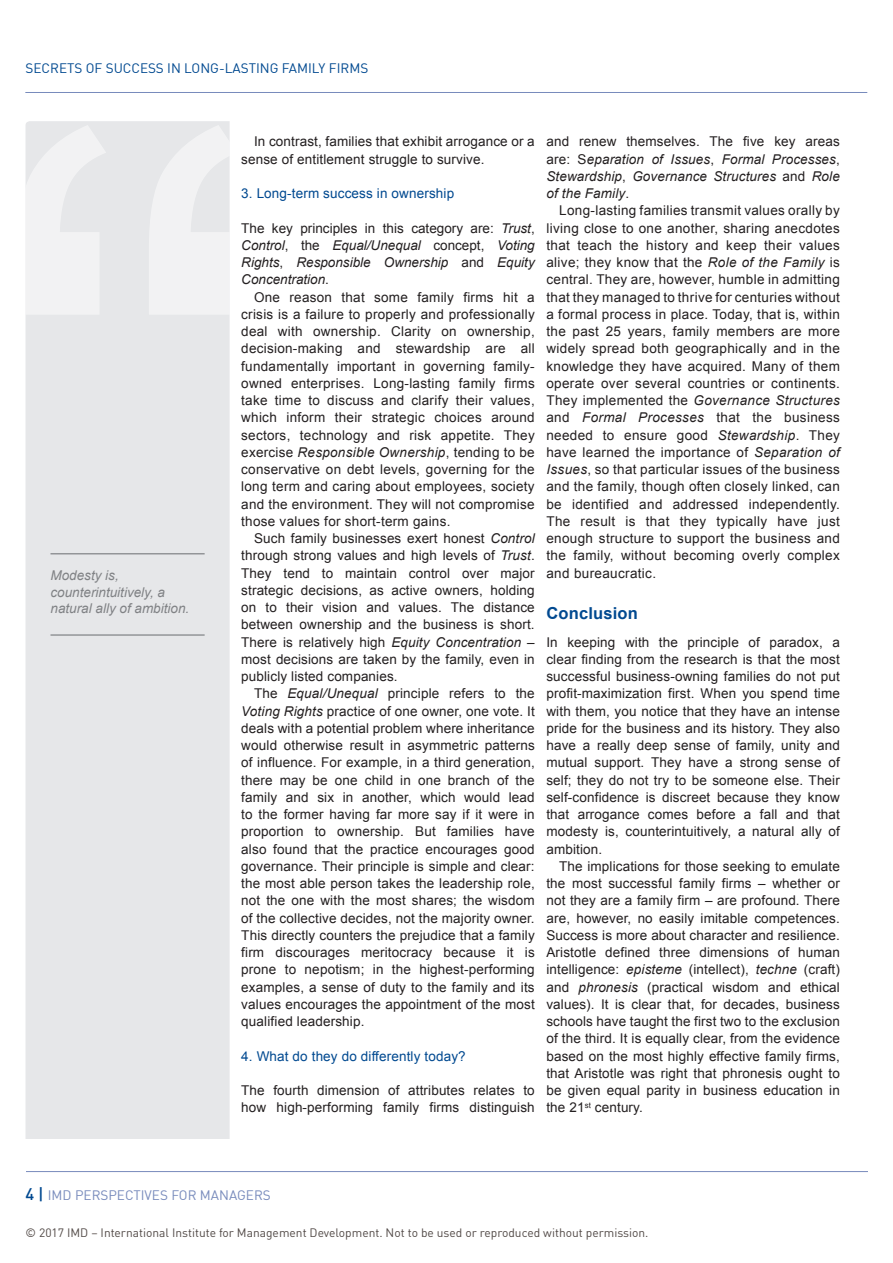
<style>
.page{position:relative;width:893px;height:1263px;background:#fff}
.page>*{position:absolute;margin:0;border:0;box-sizing:border-box;transform-origin:0 0}
.A_heading{font:700 16.5px "Arial";letter-spacing:.01em;color:#014990}
.Text{font:13.5px/17.2px "Arial";letter-spacing:.01em;color:#231f20;text-align:justify}
.Text_first_line_afte{font:13.5px/17.2px "Arial";letter-spacing:.01em;color:#231f20}
.Text_first_line_afte-2{font:italic 13.5px/17.2px "Arial";letter-spacing:.005em;color:#231f20;text-align:justify}
.C_heading{font:13.5px "Arial";letter-spacing:.01em;color:#014990}
.Callout{font:italic 13.5px/16.5px "Arial";color:#808285}
.Header_title{font:13.5px "DIN";color:#014990}
.t1{font:13.5px "DIN";color:#788bbc}
.t2{font:12px "DIN";color:#524a47}
.s1{font-style:normal}
.s2{font-style:italic}
.s3{font-weight:500;font-size:16.5px;color:#014990}
</style>
<div class="page">
<hr style="left:25px;top:92px;width:842px;height:1px;background:#788bbc">
<hr style="left:26px;top:1171px;width:842px;height:1px;background:#788bbc">
<div style="left:26px;top:121px;width:204px;height:1018px;background:#e6e7e9"></div>
<svg style="left:26px;top:125px;width:204px;height:190px"></svg>
<hr style="left:50px;top:553px;width:155px;height:1px;background:#939598">
<hr style="left:50px;top:634px;width:155px;height:2px;background:#939598">
<p class="Header_title" style="left:26px;top:60px;width:344px">SECRETS OF SUCCESS IN LONG-LASTING FAMILY FIRMS</p>
<p class="Callout" style="left:50px;top:567px;width:140px">Modesty is, counterintuitively, a natural ally of ambition.</p>
<p class="Text" style="left:241px;top:133px;width:295px;text-indent:13px">In contrast, families that exhibit arrogance or a sense of entitlement struggle to survive.</p>
<p class="C_heading" style="left:241px;top:184px;width:214px">3. Long-term success in ownership</p>
<p class="Text_first_line_afte-2" style="left:241px;top:219px;width:295px"><span class="s1">The key principles in this category are:</span> Trust<span class="s1">, </span>Control<span class="s1">, the</span> Equal/Unequal <span class="s1">concept,</span> Voting Rights<span class="s1">,</span> Responsible Ownership <span class="s1">and</span> Equity Concentration<span class="s1">.</span></p>
<p class="Text" style="left:241px;top:288px;width:295px;text-indent:13px">One reason that some family firms hit a crisis is a failure to properly and professionally deal with ownership. Clarity on ownership, decision-making and stewardship are all fundamentally important in governing family&shy;owned enterprises. Long-lasting family firms take time to discuss and clarify their values, which inform their strategic choices around sectors, technology and risk appetite. They exercise <span class="s2">Responsible Ownership</span>, tending to be conservative on debt levels, governing for the long term and caring about employees, society and the environment. They will not compromise those values for short-term gains.</p>
<p class="Text" style="left:241px;top:530px;width:295px;text-indent:13px">Such family businesses exert honest <span class="s2">Control </span>through strong values and high levels of <span class="s2">Trust</span>.<br>They tend to maintain control over major strategic decisions, as active owners, holding on to their vision and values. The distance between ownership and the business is short.<br>There is relatively high <span class="s2">Equity Concentration</span> – most decisions are taken by the family, even in publicly listed companies.</p>
<p class="Text" style="left:241px;top:685px;width:295px;text-indent:13px">The <span class="s2">Equal/Unequal</span> principle refers to the <span class="s2">Voting Rights</span> practice of one owner, one vote. It deals with a potential problem where inheritance would otherwise result in asymmetric patterns of influence. For example, in a third generation, there may be one child in one branch of the family and six in another, which would lead to the former having far more say if it were in proportion to ownership. But families have also found that the practice encourages good governance. Their principle is simple and clear: the most able person takes the leadership role, not the one with the most shares; the wisdom of the collective decides, not the majority owner.<br>This directly counters the prejudice that a family firm discourages meritocracy because it is prone to nepotism; in the highest-performing examples, a sense of duty to the family and its values encourages the appointment of the most qualified leadership.</p>
<p class="C_heading" style="left:241px;top:1047px;width:226px">4. What do they do differently today?</p>
<p class="Text_first_line_afte" style="left:241px;top:1082px;width:295px">The fourth dimension of attributes relates to how high-performing family firms distinguish</p>
<p class="Text_first_line_afte-2" style="left:546px;top:133px;width:295px"><span class="s1">and renew themselves. The five key areas are: S</span>eparation of Issues<span class="s1">,</span> Formal Processes<span class="s1">, </span>Stewardship<span class="s1">,</span> Governance Structures <span class="s1">and</span> Role of the Family<span class="s1">.</span></p>
<p class="Text" style="left:546px;top:202px;width:295px;text-indent:13px">Long-lasting families transmit values orally by living close to one another, sharing anecdotes that teach the history and keep their values alive; they know that the <span class="s2">Role of the Family</span> is central. They are, however, humble in admitting that they managed to thrive for centuries without a formal process in place. Today, that is, within the past 25 years, family members are more widely spread both geographically and in the knowledge they have acquired. Many of them operate over several countries or continents.<br>They implemented the <span class="s2">Governance Structures </span>and <span class="s2">Formal Processes</span> that the business needed to ensure good <span class="s2">Stewardship</span>. They have learned the importance of <span class="s2">Separation of Issues</span>, so that particular issues of the business and the family, though often closely linked, can be identified and addressed independently.<br>The result is that they typically have just enough structure to support the business and the family, without becoming overly complex and bureaucratic.</p>
<p class="A_heading" style="left:546px;top:602px;width:93px">Conclusion</p>
<p class="Text_first_line_afte" style="left:546px;top:633px;width:295px;text-align:justify">In keeping with the principle of paradox, a clear finding from the research is that the most successful business-owning families do not put profit-maximization first. When you spend time with them, you notice that they have an intense pride for the business and its history. They also have a really deep sense of family, unity and mutual support. They have a strong sense of self; they do not try to be someone else. Their self-confidence is discreet because they know that arrogance comes before a fall and that modesty is, counterintuitively, a natural ally of ambition.</p>
<p class="Text" style="left:546px;top:858px;width:295px;text-indent:13px">The implications for those seeking to emulate the most successful family firms – whether or not they are a family firm – are profound. There are, however, no easily imitable competences.<br>Success is more about character and resilience.<br>Aristotle defined three dimensions of human intelligence: <span class="s2">episteme</span> (intellect), <span class="s2">techne</span> (craft) and <span class="s2">phronesis</span> (practical wisdom and ethical values). It is clear that, for decades, business schools have taught the first two to the exclusion of the third. It is equally clear, from the evidence based on the most highly effective family firms, that Aristotle was right that phronesis ought to be given equal parity in business education in the 21<sup>st</sup> century.</p>
<p class="t1" style="left:26px;top:1187px;width:247px"><span class="s3">4 |</span> IMD PERSPECTIVES FOR MANAGERS</p>
<p class="t2" style="left:26px;top:1225px;width:624px">© 2017 IMD – International Institute for Management Development. Not to be used or reproduced without permission.</p>
</div>
